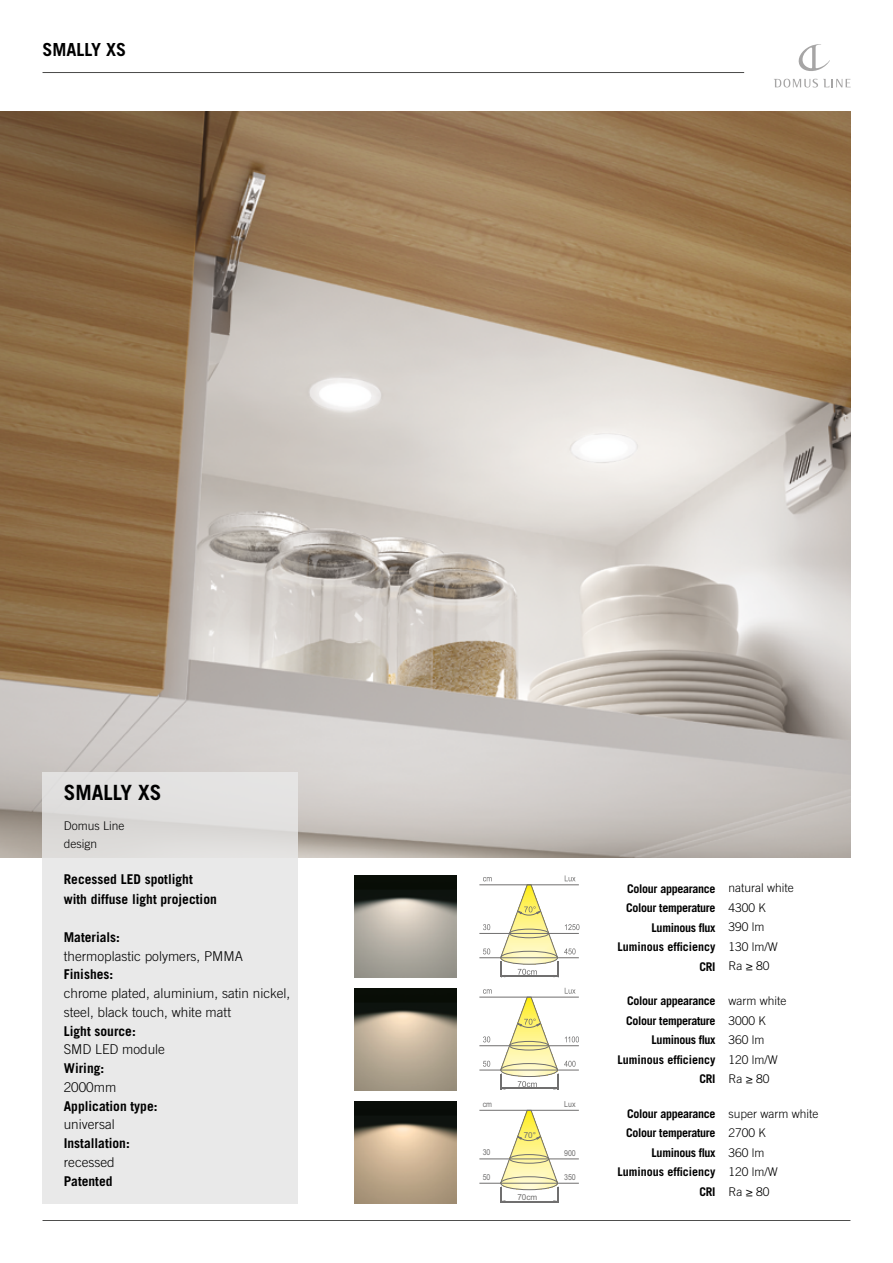
<style>
.page{position:relative;width:893px;height:1263px;background:#fff}
.page>*{position:absolute;margin:0;border:0;box-sizing:border-box;transform-origin:0 0}
.t1{font:700 21px "Trade Gothic LT Pro";color:#000}
.INDICE_PRODOTTI{font:700 18px "Trade Gothic LT Pro";color:#000}
.t2{font:300 13.5px/18.8px "Trade Gothic LT Pro";color:#000}
.t3{font:700 13.5px "Trade Gothic LT Pro";color:#000}
.t4{font:700 12px/19.5px "Trade Gothic LT Pro";letter-spacing:-.025em;color:#000;text-align:right}
.t5{font:300 12px "Trade Gothic LT Pro";color:#000}
.t6{font:8.25px "Arial";color:#706f6f;scale:.86 1}
.t7{font:8.25px "Arial";color:#706f6f}
</style>
<div class="page">
<hr style="left:43px;top:1220px;width:807px;height:1px;background:#4a4a49">
<hr style="left:43px;top:72px;width:701px;height:1px;background:#4a4a49">
<svg style="left:798px;top:44px;width:32px;height:27px"></svg>
<svg style="left:774px;top:79px;width:77px;height:8px"></svg>
<img style="left:355px;top:876px;width:102px;height:102px">
<img style="left:355px;top:989px;width:102px;height:102px">
<img style="left:355px;top:1101px;width:102px;height:102px">
<img style="left:0;top:111px;width:850px;height:746px">
<svg style="left:479px;top:1110px;width:100px;height:92px"></svg>
<svg style="left:479px;top:988px;width:100px;height:101px"></svg>
<svg style="left:479px;top:875px;width:100px;height:102px"></svg>
<div style="left:43px;top:772px;width:255px;height:431px;background:#e9e9e9"></div>
<p class="INDICE_PRODOTTI" style="left:43px;top:38px;width:85px">SMALLY XS</p>
<p class="t1" style="left:64px;top:780px;width:99px">SMALLY XS</p>
<p class="t5" style="left:64px;top:819px;width:62px">Domus Line</p>
<p class="t5" style="left:64px;top:837px;width:35px">design</p>
<p class="t3" style="left:64px;top:871px;width:131px">Recessed LED spotlight</p>
<p class="t3" style="left:64px;top:890px;width:155px">with diffuse light projection</p>
<p class="t3" style="left:64px;top:929px;width:58px">Materials:</p>
<p class="t2" style="left:64px;top:946px;width:181px">thermoplastic polymers, PMMA</p>
<p class="t3" style="left:64px;top:966px;width:51px">Finishes:</p>
<p class="t2" style="left:64px;top:984px;width:228px">chrome plated, aluminium, satin nickel, steel, black touch, white matt</p>
<p class="t3" style="left:64px;top:1022px;width:73px">Light source:</p>
<p class="t2" style="left:64px;top:1040px;width:103px">SMD LED module</p>
<p class="t3" style="left:64px;top:1060px;width:42px">Wiring:</p>
<p class="t2" style="left:64px;top:1077px;width:54px">2000mm</p>
<p class="t3" style="left:64px;top:1097px;width:95px">Application type:</p>
<p class="t2" style="left:64px;top:1115px;width:52px">universal</p>
<p class="t3" style="left:64px;top:1135px;width:68px">Installation:</p>
<p class="t2" style="left:64px;top:1152px;width:52px">recessed</p>
<p class="t3" style="left:64px;top:1172px;width:50px">Patented</p>
<p class="t6" style="left:483px;top:1099px;width:12px">cm</p>
<p class="t6" style="left:564px;top:1099px;width:15px">Lux</p>
<p class="t7" style="left:524px;top:1130px;width:14px">70°</p>
<p class="t6" style="left:483px;top:1148px;width:11px">30</p>
<p class="t6" style="left:564px;top:1148px;width:15px">900</p>
<p class="t6" style="left:483px;top:1172px;width:11px">50</p>
<p class="t6" style="left:564px;top:1172px;width:15px">350</p>
<p class="t7" style="left:517px;top:1192px;width:22px">70cm</p>
<p class="t4" style="left:618px;top:879px;width:99px">Colour appearance<br>Colour temperature<br>Luminous flux<br>Luminous efficiency<br>CRI</p>
<p class="t4" style="left:618px;top:991px;width:99px">Colour appearance<br>Colour temperature<br>Luminous flux<br>Luminous efficiency<br>CRI</p>
<p class="t4" style="left:618px;top:1103px;width:99px">Colour appearance<br>Colour temperature<br>Luminous flux<br>Luminous efficiency<br>CRI</p>
<p class="t5" style="left:728px;top:881px;width:67px">natural white</p>
<p class="t5" style="left:728px;top:900px;width:39px">4300 K</p>
<p class="t5" style="left:728px;top:920px;width:38px">390 lm</p>
<p class="t5" style="left:728px;top:939px;width:51px">130 lm/W</p>
<p class="t5" style="left:728px;top:959px;width:43px">Ra ≥ 80</p>
<p class="t5" style="left:728px;top:994px;width:60px">warm white</p>
<p class="t5" style="left:728px;top:1013px;width:39px">3000 K</p>
<p class="t5" style="left:728px;top:1033px;width:38px">360 lm</p>
<p class="t5" style="left:728px;top:1052px;width:51px">120 lm/W</p>
<p class="t5" style="left:728px;top:1072px;width:43px">Ra ≥ 80</p>
<p class="t5" style="left:728px;top:1106px;width:92px">super warm white</p>
<p class="t5" style="left:728px;top:1126px;width:39px">2700 K</p>
<p class="t5" style="left:728px;top:1145px;width:38px">360 lm</p>
<p class="t5" style="left:728px;top:1165px;width:51px">120 lm/W</p>
<p class="t5" style="left:728px;top:1184px;width:43px">Ra ≥ 80</p>
</div>
